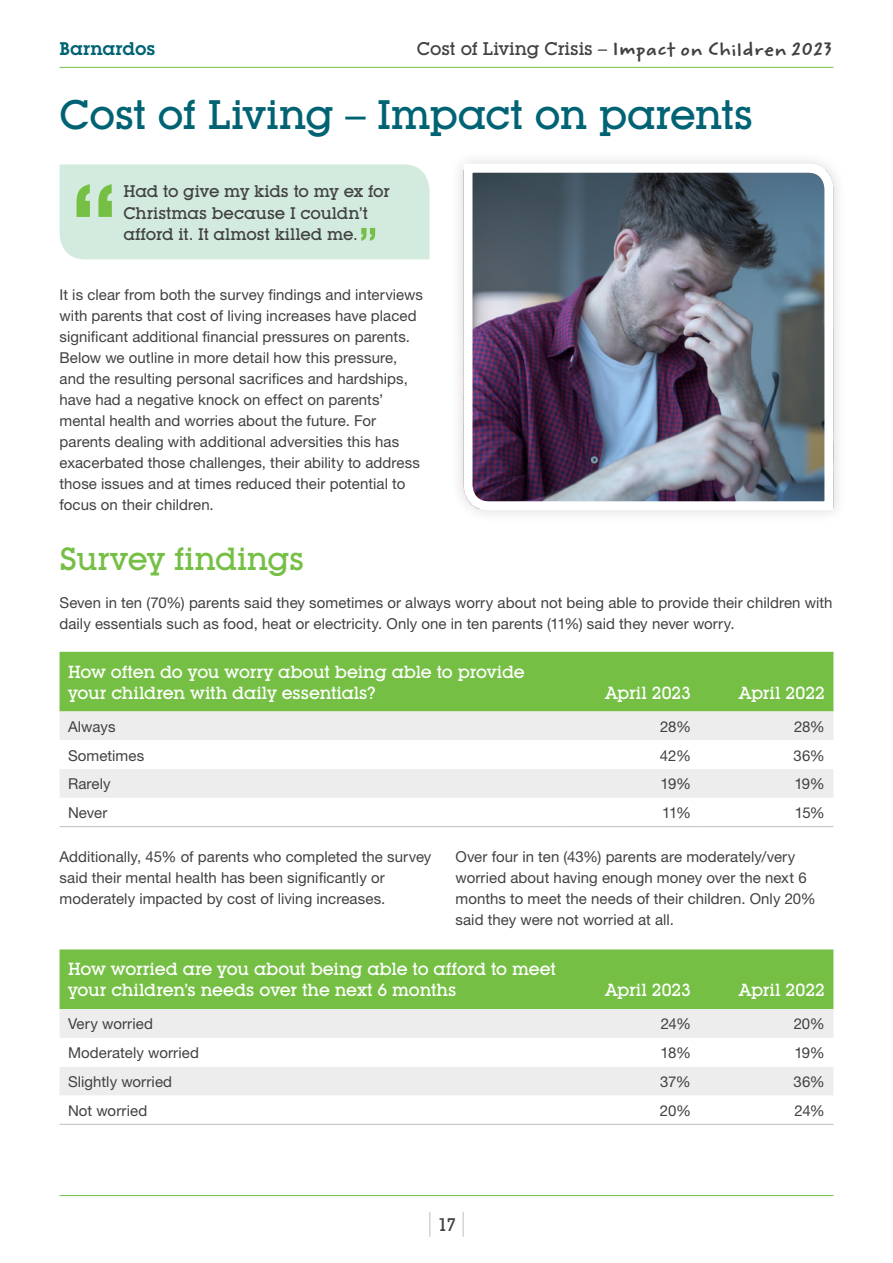
<style>
.page{position:relative;width:893px;height:1263px;background:#fff}
.page>*{position:absolute;margin:0;border:0;box-sizing:border-box;transform-origin:0 0}
.t1{font:500 53.25px "Lubalin Graph IT Cby BT";color:#75c044}
.t2{font:500 40.5px "Lubalin Graph IT Cby BT";letter-spacing:-.01em;color:#006373}
.t3{font:500 31.5px "Lubalin Graph IT Cby BT";letter-spacing:-.015em;color:#75c044}
.t4{font:700 18px "Weber Hand ITC Std";letter-spacing:-.01em;color:#414042}
.t5{font:600 18px "Lubalin Graph IT Cby BT";letter-spacing:-.005em;color:#006373}
.t6{font:500 18px "Lubalin Graph IT Cby BT";color:#414042}
.t7{font:500 17.25px/21px "Lubalin Graph IT Cby BT";letter-spacing:-.01em;color:#fff}
.t8{font:500 16.5px/21.8px "Lubalin Graph IT Cby BT";letter-spacing:-.005em;color:#414042}
.t9{font:15px/21px "Helvetica Neue";letter-spacing:.005em;color:#414042}
.s1{font-family:"Lubalin Graph IT Cby BT";font-weight:500}
</style>
<div class="page">
<hr style="left:60px;top:67px;width:773px;height:1px;background:#75c044">
<hr style="left:60px;top:1195px;width:773px;height:1px;background:#75c044">
<svg style="left:463px;top:1212px;width:1px;height:25px"></svg>
<svg style="left:429px;top:1212px;width:1px;height:25px"></svg>
<img style="left:459px;top:160px;width:379px;height:354px">
<div style="left:60px;top:164px;width:369px;height:95px;background:#d2ebde"></div>
<div style="left:60px;top:652px;width:773px;height:59px;background:#75c044"></div>
<div style="left:60px;top:711px;width:773px;height:29px;background:#ededee"></div>
<div style="left:60px;top:769px;width:773px;height:29px;background:#ededee"></div>
<hr style="left:60px;top:826px;width:506px;height:1px;background:#bcbec0">
<hr style="left:566px;top:826px;width:133px;height:1px;background:#bcbec0">
<hr style="left:699px;top:826px;width:134px;height:1px;background:#bcbec0">
<div style="left:60px;top:949px;width:773px;height:60px;background:#75c044"></div>
<div style="left:60px;top:1009px;width:773px;height:29px;background:#ededee"></div>
<svg style="left:60px;top:1067px;width:773px;height:57px;fill:#f3f3f4"></svg>
<hr style="left:60px;top:1124px;width:506px;height:1px;background:#bcbec0">
<hr style="left:566px;top:1124px;width:133px;height:1px;background:#bcbec0">
<hr style="left:699px;top:1124px;width:134px;height:1px;background:#bcbec0">
<p class="t5" style="left:60px;top:37px;width:98px">Barnardos</p>
<p class="t4" style="left:417px;top:37px;width:418px"><span class="s1">Cost of Living Crisis –</span> Impact on Children 2023</p>
<h2 class="t2" style="left:60px;top:90px;width:695px">Cost of Living – Impact on parents</h2>
<p class="t8" style="left:123px;top:180px;width:268px">Had to give my kids to my ex for<br>Christmas because I couldn’t afford it. It almost killed me.</p>
<h1 class="t1" style="left:358px;top:214px;width:21px">”</h1>
<p class="t9" style="left:60px;top:283px;width:365px">It is clear from both the survey findings and interviews with parents that cost of living increases have placed significant additional financial pressures on parents.<br>Below we outline in more detail how this pressure, and the resulting personal sacrifices and hardships, have had a negative knock on effect on parents’ mental health and worries about the future. For parents dealing with additional adversities this has exacerbated those challenges, their ability to address those issues and at times reduced their potential to focus on their children.</p>
<h3 class="t3" style="left:60px;top:539px;width:246px">Survey findings</h3>
<p class="t9" style="left:60px;top:592px;width:775px">Seven in ten (70%) parents said they sometimes or always worry about not being able to provide their children with daily essentials such as food, heat or electricity. Only one in ten parents (11%) said they never worry.</p>
<p class="t7" style="left:68px;top:661px;width:458px">How often do you worry about being able to provide your children with daily essentials?</p>
<p class="t7" style="left:605px;top:682px;width:87px">April 2023</p>
<p class="t7" style="left:739px;top:682px;width:87px">April 2022</p>
<p class="t9" style="left:68px;top:716px;width:49px">Always</p>
<p class="t9" style="left:660px;top:716px;width:32px">28%</p>
<p class="t9" style="left:794px;top:716px;width:32px">28%</p>
<p class="t9" style="left:68px;top:744px;width:78px">Sometimes</p>
<p class="t9" style="left:660px;top:744px;width:33px">42%</p>
<p class="t9" style="left:794px;top:744px;width:33px">36%</p>
<p class="t9" style="left:68px;top:773px;width:44px">Rarely</p>
<p class="t9" style="left:660px;top:773px;width:32px">19%</p>
<p class="t9" style="left:794px;top:773px;width:32px">19%</p>
<p class="t9" style="left:68px;top:802px;width:41px">Never</p>
<p class="t9" style="left:662px;top:802px;width:30px">11%</p>
<p class="t9" style="left:795px;top:802px;width:32px">15%</p>
<p class="t9" style="left:60px;top:846px;width:373px">Additionally, 45% of parents who completed the survey said their mental health has been significantly or moderately impacted by cost of living increases.</p>
<p class="t9" style="left:455px;top:846px;width:362px">Over four in ten (43%) parents are moderately/very worried about having enough money over the next 6 months to meet the needs of their children. Only 20% said they were not worried at all.</p>
<p class="t7" style="left:68px;top:959px;width:489px">How worried are you about being able to afford to meet your children’s needs over the next 6 months</p>
<p class="t7" style="left:605px;top:980px;width:87px">April 2023</p>
<p class="t7" style="left:739px;top:980px;width:87px">April 2022</p>
<p class="t9" style="left:68px;top:1013px;width:86px">Very worried</p>
<p class="t9" style="left:661px;top:1013px;width:32px">24%</p>
<p class="t9" style="left:794px;top:1013px;width:33px">20%</p>
<p class="t9" style="left:68px;top:1042px;width:132px">Moderately worried</p>
<p class="t9" style="left:661px;top:1042px;width:32px">18%</p>
<p class="t9" style="left:794px;top:1042px;width:32px">19%</p>
<p class="t9" style="left:68px;top:1071px;width:106px">Slightly worried</p>
<p class="t9" style="left:660px;top:1071px;width:32px">37%</p>
<p class="t9" style="left:793px;top:1071px;width:33px">36%</p>
<p class="t9" style="left:68px;top:1100px;width:81px">Not worried</p>
<p class="t9" style="left:660px;top:1100px;width:33px">20%</p>
<p class="t9" style="left:795px;top:1100px;width:32px">24%</p>
<p class="t6" style="left:437px;top:1213px;width:20px">17</p>
</div>
